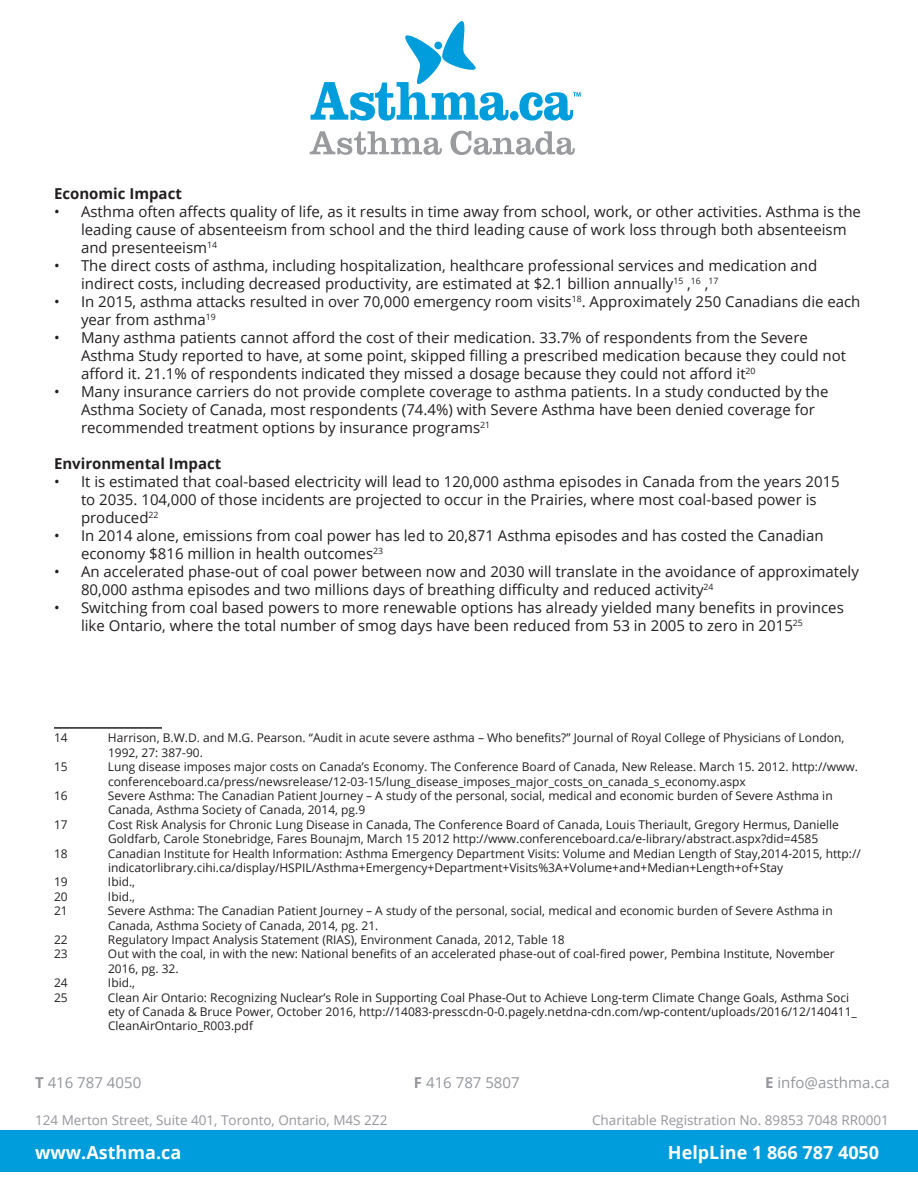
<style>
.page{position:relative;width:918px;height:1188px;background:#fff}
.page>*{position:absolute;margin:0;border:0;box-sizing:border-box;transform-origin:0 0}
.t1{font:700 18px "Open Sans";color:#fff}
.t2{font:15px/18px "Open Sans";color:#231f20}
.t3{font:15px "Open Sans";color:#94969c}
.t4{font:700 15px "Open Sans";color:#231f20}
.t5{font:13.5px "Open Sans";color:#94969c}
.t6{font:12px "Open Sans";color:#231f20}
.s1{font-weight:700}
</style>
<div class="page">
<div style="left:510px;top:111px;width:9px;height:9px;background:#009ddc;border-radius:50%"></div>
<svg style="left:311px;top:21px;width:197px;height:100px"></svg>
<svg style="left:519px;top:92px;width:62px;height:29px"></svg>
<svg style="left:310px;top:131px;width:132px;height:24px"></svg>
<svg style="left:450px;top:131px;width:125px;height:24px"></svg>
<div style="left:0;top:1130px;width:918px;height:42px;background:#009ddc"></div>
<hr style="left:54px;top:727px;width:108px;height:2px;background:#231f20">
<p class="t4" style="left:54px;top:183px;width:129px">Economic Impact</p>
<p class="t2" style="left:81px;top:203px;width:782px;text-indent:-27px">• Asthma often affects quality of life, as it results in time away from school, work, or other activities. Asthma is the leading cause of absenteeism from school and the third leading cause of work loss through both absenteeism and presenteeism<sup>14</sup></p>
<p class="t2" style="left:81px;top:257px;width:738px;text-indent:-27px">• The direct costs of asthma, including hospitalization, healthcare professional services and medication and indirect costs, including decreased productivity, are estimated at $2.1 billion annually<sup>15</sup> ‚<sup>16</sup> ‚<sup>17</sup></p>
<p class="t2" style="left:81px;top:293px;width:781px;text-indent:-27px">• In 2015, asthma attacks resulted in over 70,000 emergency room visits<sup>18</sup>. Approximately 250 Canadians die each year from asthma<sup>19</sup></p>
<p class="t2" style="left:81px;top:329px;width:767px;text-indent:-27px">• Many asthma patients cannot afford the cost of their medication. 33.7% of respondents from the Severe<br>Asthma Study reported to have, at some point, skipped filling a prescribed medication because they could not afford it. 21.1% of respondents indicated they missed a dosage because they could not afford it<sup>20</sup></p>
<p class="t2" style="left:81px;top:383px;width:749px;text-indent:-27px">• Many insurance carriers do not provide complete coverage to asthma patients. In a study conducted by the<br>Asthma Society of Canada, most respondents (74.4%) with Severe Asthma have been denied coverage for recommended treatment options by insurance programs<sup>21</sup></p>
<p class="t4" style="left:54px;top:453px;width:169px">Environmental Impact</p>
<p class="t2" style="left:81px;top:473px;width:760px;text-indent:-27px">• It is estimated that coal-based electricity will lead to 120,000 asthma episodes in Canada from the years 2015 to 2035. 104,000 of those incidents are projected to occur in the Prairies, where most coal-based power is produced<sup>22</sup></p>
<p class="t2" style="left:81px;top:527px;width:744px;text-indent:-27px">• In 2014 alone, emissions from coal power has led to 20,871 Asthma episodes and has costed the Canadian economy $816 million in health outcomes<sup>23</sup></p>
<p class="t2" style="left:81px;top:563px;width:780px;text-indent:-27px">• An accelerated phase-out of coal power between now and 2030 will translate in the avoidance of approximately<br>80,000 asthma episodes and two millions days of breathing difficulty and reduced activity<sup>24</sup></p>
<p class="t2" style="left:81px;top:599px;width:764px;text-indent:-27px">• Switching from coal based powers to more renewable options has already yielded many benefits in provinces like Ontario, where the total number of smog days have been reduced from 53 in 2005 to zero in 2015<sup>25</sup></p>
<p class="t6" style="left:54px;top:730px;width:15px">14</p>
<p class="t6" style="left:108px;top:730px;width:738px">Harrison, B.W.D. and M.G. Pearson. “Audit in acute severe asthma – Who benefits?” Journal of Royal College of Physicians of London,</p>
<p class="t6" style="left:108px;top:744px;width:96px">1992, 27: 387-90.</p>
<p class="t6" style="left:54px;top:759px;width:15px">15</p>
<p class="t6" style="left:108px;top:759px;width:752px">Lung disease imposes major costs on Canada’s Economy. The Conference Board of Canada, New Release. March 15. 2012. http://www.</p>
<p class="t6" style="left:108px;top:773px;width:639px">conferenceboard.ca/press/newsrelease/12-03-15/lung_disease_imposes_major_costs_on_canada_s_economy.aspx</p>
<p class="t6" style="left:54px;top:787px;width:15px">16</p>
<p class="t6" style="left:108px;top:787px;width:726px">Severe Asthma: The Canadian Patient Journey – A study of the personal, social, medical and economic burden of Severe Asthma in</p>
<p class="t6" style="left:108px;top:802px;width:259px">Canada, Asthma Society of Canada, 2014, pg.9</p>
<p class="t6" style="left:54px;top:816px;width:15px">17</p>
<p class="t6" style="left:108px;top:816px;width:732px">Cost Risk Analysis for Chronic Lung Disease in Canada, The Conference Board of Canada, Louis Theriault, Gregory Hermus, Danielle</p>
<p class="t6" style="left:108px;top:831px;width:712px">Goldfarb, Carole Stonebridge, Fares Bounajm, March 15 2012 http://www.conferenceboard.ca/e-library/abstract.aspx?did=4585</p>
<p class="t6" style="left:54px;top:845px;width:15px">18</p>
<p class="t6" style="left:108px;top:845px;width:754px">Canadian Institute for Health Information: Asthma Emergency Department Visits: Volume and Median Length of Stay,2014-2015, http://</p>
<p class="t6" style="left:108px;top:859px;width:677px">indicatorlibrary.cihi.ca/display/HSPIL/Asthma+Emergency+Department+Visits%3A+Volume+and+Median+Length+of+Stay</p>
<p class="t6" style="left:54px;top:874px;width:15px">19</p>
<p class="t6" style="left:108px;top:874px;width:29px">Ibid.,</p>
<p class="t6" style="left:54px;top:888px;width:15px">20</p>
<p class="t6" style="left:108px;top:888px;width:29px">Ibid.,</p>
<p class="t6" style="left:54px;top:903px;width:15px">21</p>
<p class="t6" style="left:108px;top:903px;width:726px">Severe Asthma: The Canadian Patient Journey – A study of the personal, social, medical and economic burden of Severe Asthma in</p>
<p class="t6" style="left:108px;top:917px;width:272px">Canada, Asthma Society of Canada, 2014, pg. 21.</p>
<p class="t6" style="left:54px;top:931px;width:15px">22</p>
<p class="t6" style="left:108px;top:931px;width:458px">Regulatory Impact Analysis Statement (RIAS), Environment Canada, 2012, Table 18</p>
<p class="t6" style="left:54px;top:946px;width:15px">23</p>
<p class="t6" style="left:108px;top:946px;width:728px">Out with the coal, in with the new: National benefits of an accelerated phase-out of coal-fired power, Pembina Institute, November</p>
<p class="t6" style="left:108px;top:960px;width:72px">2016, pg. 32.</p>
<p class="t6" style="left:54px;top:975px;width:15px">24</p>
<p class="t6" style="left:108px;top:975px;width:29px">Ibid.,</p>
<p class="t6" style="left:54px;top:989px;width:15px">25</p>
<p class="t6" style="left:108px;top:989px;width:743px">Clean Air Ontario: Recognizing Nuclear’s Role in Supporting Coal Phase-Out to Achieve Long-term Climate Change Goals, Asthma Soci</p>
<p class="t6" style="left:108px;top:1003px;width:750px">ety of Canada &amp; Bruce Power, October 2016, http://14083-presscdn-0-0.pagely.netdna-cdn.com/wp-content/uploads/2016/12/140411_</p>
<p class="t6" style="left:108px;top:1018px;width:147px">CleanAirOntario_R003.pdf</p>
<p class="t3" style="left:35px;top:1072px;width:108px"><span class="s1">T</span> 416 787 4050</p>
<p class="t3" style="left:414px;top:1072px;width:107px"><span class="s1">F</span> 416 787 5807</p>
<p class="t3" style="left:765px;top:1072px;width:126px"><span class="s1">E</span> info@asthma.ca</p>
<p class="t5" style="left:35px;top:1111px;width:354px">124 Merton Street, Suite 401, Toronto, Ontario, M4S 2Z2</p>
<p class="t5" style="left:592px;top:1111px;width:298px">Charitable Registration No. 89853 7048 RR0001</p>
<p class="t1" style="left:35px;top:1139px;width:148px">www.Asthma.ca</p>
<p class="t1" style="left:668px;top:1139px;width:213px">HelpLine 1 866 787 4050</p>
</div>
